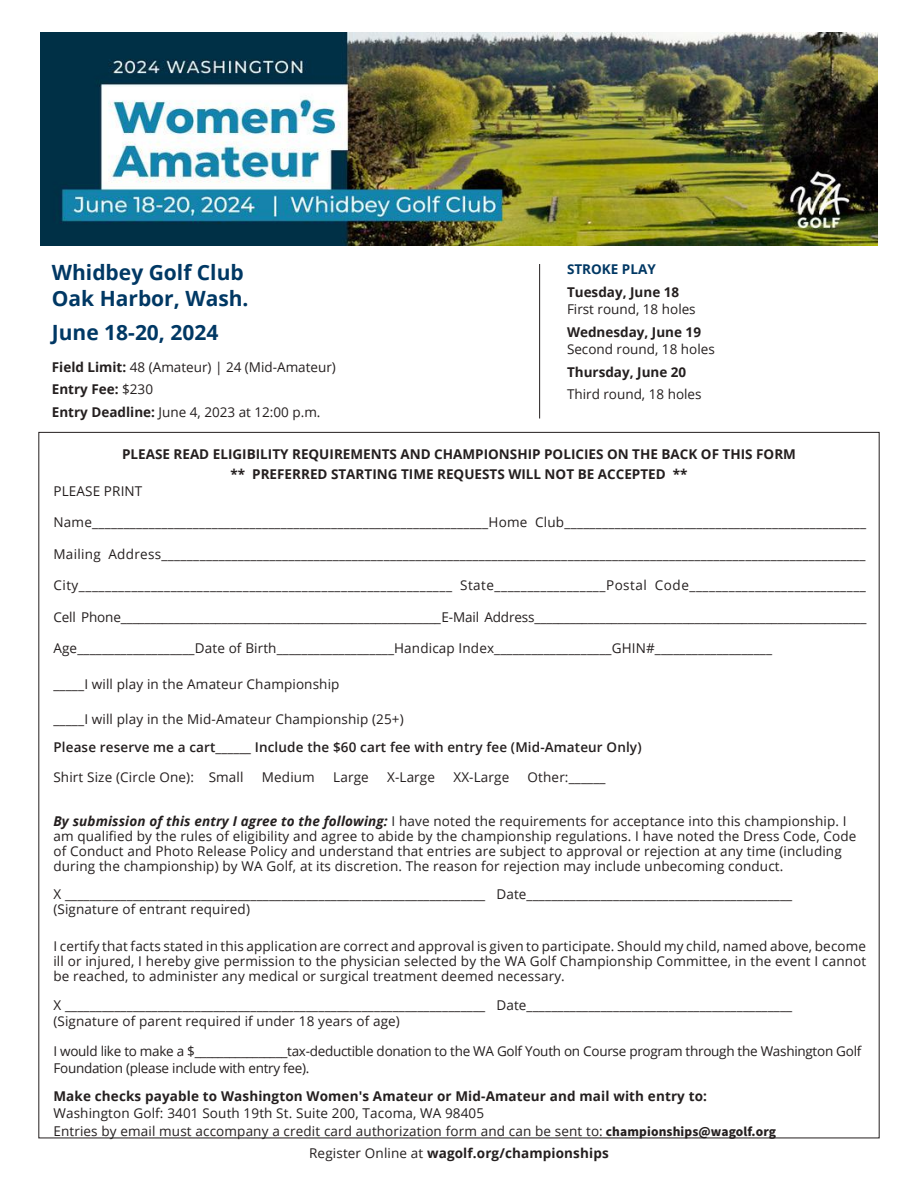
<style>
.page{position:relative;width:918px;height:1188px;background:#fff}
.page>*{position:absolute;margin:0;border:0;box-sizing:border-box;transform-origin:0 0}
.t1{font:700 21px/25.5px "Open Sans";color:#003864}
.t2{font:13.5px/15px "Open Sans";letter-spacing:.01em;color:#241f1f}
.t3{font:700 13.5px/20.4px "Open Sans";color:#241f1f;text-align:center}
.t4{font:13.5px/16.5px "Open Sans";letter-spacing:-.02em;color:#241f1f}
.t5{font:13.5px "Open Sans";letter-spacing:-.01em;color:#241f1f}
.t6{font:13.5px "Open Sans";letter-spacing:.035em;color:#241f1f}
.t7{font:600 13.5px "Open Sans";letter-spacing:.01em;color:#241f1f}
.t8{font:700 13.5px "Open Sans";color:#003864}
.s1{font-weight:700}
.s2{font-weight:700;font-style:italic}
.s3{font-family:"Source Sans Pro";font-weight:700}
.s4{font-weight:400}
</style>
<div class="page">
<img style="left:40px;top:32px;width:838px;height:214px">
<hr style="left:539px;top:264px;width:1px;height:154px;background:#241f1f">
<h1 class="t1" style="left:52px;top:259px;width:198px">Whidbey Golf Club<br>Oak Harbor, Wash.</h1>
<h1 class="t1" style="left:52px;top:319px;width:168px">June 18-20, 2024</h1>
<p class="t8" style="left:567px;top:260px;width:90px">STROKE PLAY</p>
<p class="t3" style="left:567px;top:282px;width:114px">Tuesday, June 18</p>
<p class="t2" style="left:567px;top:301px;width:130px">First round, 18 holes</p>
<p class="t3" style="left:567px;top:321px;width:136px">Wednesday, June 19</p>
<p class="t2" style="left:567px;top:341px;width:149px">Second round, 18 holes</p>
<p class="t3" style="left:567px;top:361px;width:121px">Thursday, June 20</p>
<p class="t2" style="left:567px;top:387px;width:136px">Third round, 18 holes</p>
<p class="t2" style="left:52px;top:355px;width:286px;line-height:22.6px"><span class="s1">Field Limit:</span> 48 (Amateur) | 24 (Mid-Amateur)<br><span class="s1">Entry Fee:</span> $230<br><span class="s1">Entry Deadline:</span> June 4, 2023 at 12:00 p.m.</p>
<p class="t3" style="left:122px;top:444px;width:675px">PLEASE READ ELIGIBILITY REQUIREMENTS AND CHAMPIONSHIP POLICIES ON THE BACK OF THIS FORM ** PREFERRED STARTING TIME REQUESTS WILL NOT BE ACCEPTED **</p>
<p class="t2" style="left:53px;top:483px;width:90px">PLEASE PRINT</p>
<p class="t2" style="left:53px;top:515px;width:814px">Name_______________________________________________________________Home Club________________________________________________</p>
<p class="t2" style="left:53px;top:546px;width:814px">Mailing Address_______________________________________________________________________________________________________________</p>
<p class="t6" style="left:53px;top:576px;width:814px">City_________________________________________________________ State_________________Postal Code___________________________</p>
<p class="t5" style="left:53px;top:608px;width:815px">Cell Phone______________________________________________________ E-Mail Address________________________________________________________</p>
<p class="t2" style="left:53px;top:641px;width:720px">Age___________________Date of Birth___________________Handicap Index___________________GHIN#___________________</p>
<p class="t2" style="left:53px;top:677px;width:288px">_____I will play in the Amateur Championship</p>
<p class="t2" style="left:53px;top:711px;width:352px">_____I will play in the Mid-Amateur Championship (25+)</p>
<p class="t7" style="left:53px;top:738px;width:590px">Please reserve me a cart______ Include the $60 cart fee with entry fee (Mid-Amateur Only)</p>
<p class="t2" style="left:53px;top:770px;width:192px">Shirt Size (Circle One): Small</p>
<p class="t2" style="left:262px;top:770px;width:54px">Medium</p>
<p class="t2" style="left:333px;top:770px;width:37px">Large</p>
<p class="t2" style="left:387px;top:770px;width:49px">X-Large</p>
<p class="t2" style="left:453px;top:770px;width:57px">XX-Large</p>
<p class="t2" style="left:528px;top:770px;width:80px">Other:______</p>
<p class="t2" style="left:53px;top:813px;width:804px"><span class="s2">By submission of this entry I agree to the following:</span> I have noted the requirements for acceptance into this championship. I am qualified by the rules of eligibility and agree to abide by the championship regulations. I have noted the Dress Code, Code of Conduct and Photo Release Policy and understand that entries are subject to approval or rejection at any time (including during the championship) by WA Golf, at its discretion. The reason for rejection may include unbecoming conduct.</p>
<p class="t2" style="left:53px;top:887px;width:740px">X ____________________________________________________________________ Date___________________________________________ (Signature of entrant required)</p>
<p class="t2" style="left:53px;top:938px;width:814px;text-align:justify">I certify that facts stated in this application are correct and approval is given to participate. Should my child, named above, become ill or injured, I hereby give permission to the physician selected by the WA Golf Championship Committee, in the event I cannot be reached, to administer any medical or surgical treatment deemed necessary.</p>
<p class="t2" style="left:53px;top:996px;width:740px;line-height:16.5px">X ____________________________________________________________________ Date___________________________________________ (Signature of parent required if under 18 years of age)</p>
<p class="t4" style="left:53px;top:1043px;width:810px">I would like to make a $________________tax-deductible donation to the WA Golf Youth on Course program through the Washington Golf<br>Foundation (please include with entry fee).</p>
<p class="t3" style="left:53px;top:1086px;width:655px">Make checks payable to Washington Women's Amateur or Mid-Amateur and mail with entry to:</p>
<p class="t2" style="left:53px;top:1103px;width:724px;line-height:18px">Washington Golf: 3401 South 19th St. Suite 200, Tacoma, WA 98405<br>Entries by email must accompany a credit card authorization form and can be sent to: <span class="s3">championships@wagolf.org</span></p>
<p class="t3" style="left:309px;top:1142px;width:301px"><span class="s4">Register Online at</span> wagolf.org/championships</p>
</div>
